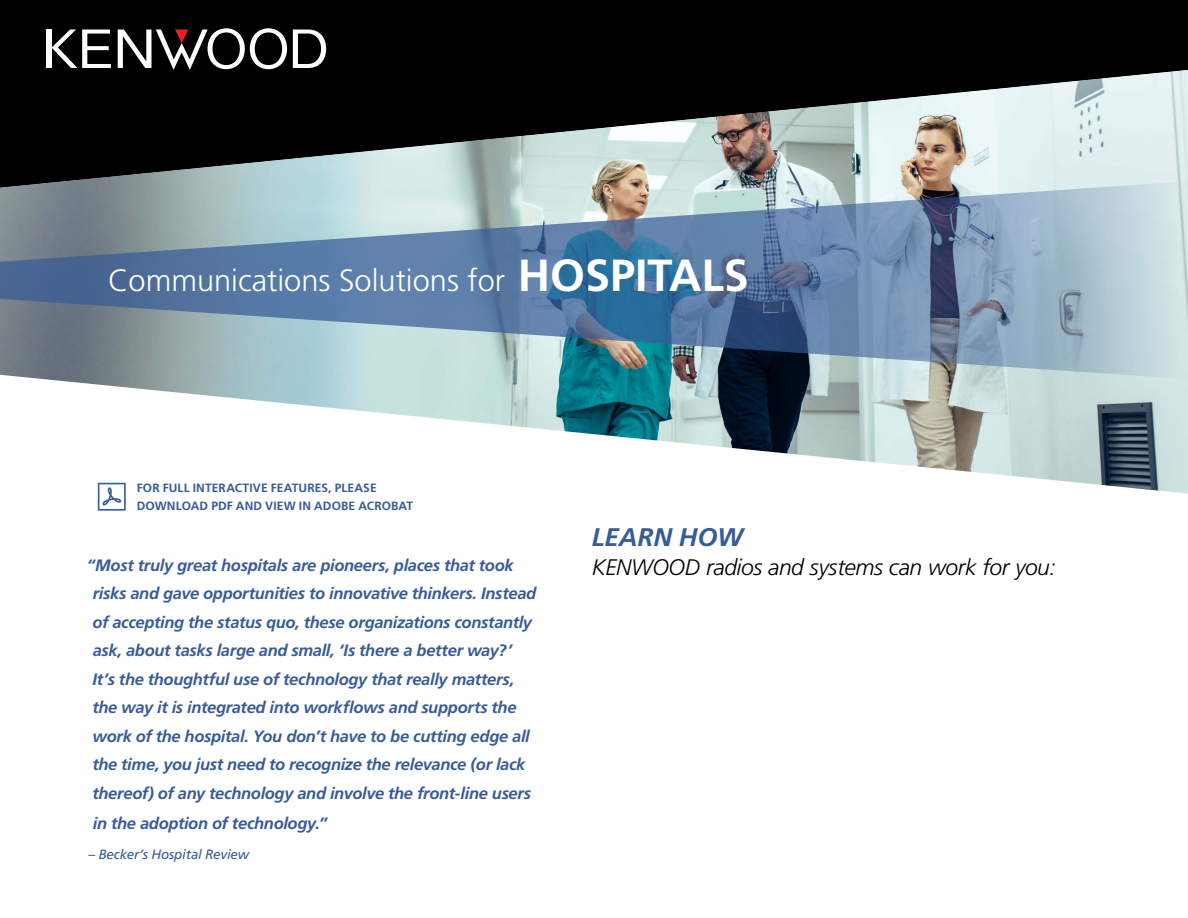
<style>
.page{position:relative;width:1188px;height:918px;background:#fff}
.page>*{position:absolute;margin:0;border:0;box-sizing:border-box;transform-origin:0 0}
.t1{font:300 30.75px "Frutiger";color:#fff}
.t2{font:italic 700 25.5px "Frutiger";letter-spacing:-.01em;color:#375c98}
.t3{font:italic 300 22.5px "Frutiger";letter-spacing:-.02em;color:#000}
.t4{font:italic 700 16.5px/28.5px "Frutiger";letter-spacing:-.02em;color:#375c98}
.t5{font:italic 13.5px "Frutiger";letter-spacing:-.01em;color:#375c98}
.t6{font:700 12px/18.3px "Frutiger";letter-spacing:.01em;color:#375c98}
.s1{font-weight:700;font-size:45px}
</style>
<div class="page">
<div style="left:0;top:0;width:1188px;height:70px;background:#000"></div>
<img style="left:0;top:70px;width:1188px;height:424px">
<svg style="left:0;top:181px;width:1188px;height:198px;background:#819cb0"></svg>
<div style="left:46px;top:30px;width:6px;height:38px;background:#fff"></div>
<svg style="left:52px;top:30px;width:59px;height:38px"></svg>
<svg style="left:293px;top:30px;width:33px;height:38px"></svg>
<svg style="left:118px;top:28px;width:169px;height:42px"></svg>
<svg style="left:98px;top:483px;width:28px;height:28px"></svg>
<h1 class="t1" style="left:108px;top:263px;width:642px">Communications Solutions for <span class="s1">HOSPITALS</span></h1>
<p class="t6" style="left:137px;top:478px;width:278px">FOR FULL INTERACTIVE FEATURES, PLEASE<br>DOWNLOAD PDF AND VIEW IN ADOBE ACROBAT</p>
<h2 class="t2" style="left:592px;top:522px;width:153px">Learn how</h2>
<p class="t4" style="left:87px;top:551px;width:428px">“Most truly great hospitals are pioneers, places that took</p>
<h3 class="t3" style="left:592px;top:554px;width:466px">KENWOOD radios and systems can work for you:</h3>
<p class="t4" style="left:92px;top:579px;width:445px">risks and gave opportunities to innovative thinkers. Instead of accepting the status quo, these organizations constantly ask, about tasks large and small, ‘Is there a better way?’ It’s the thoughtful use of technology that really matters, the way it is integrated into workflows and supports the work of the hospital. You don’t have to be cutting edge all the time, you just need to recognize the relevance (or lack thereof) of any technology and involve the front-line users</p>
<p class="t4" style="left:93px;top:809px;width:236px">in the adoption of technology.”</p>
<p class="t5" style="left:88px;top:846px;width:162px">– Becker’s Hospital Review</p>
</div>
